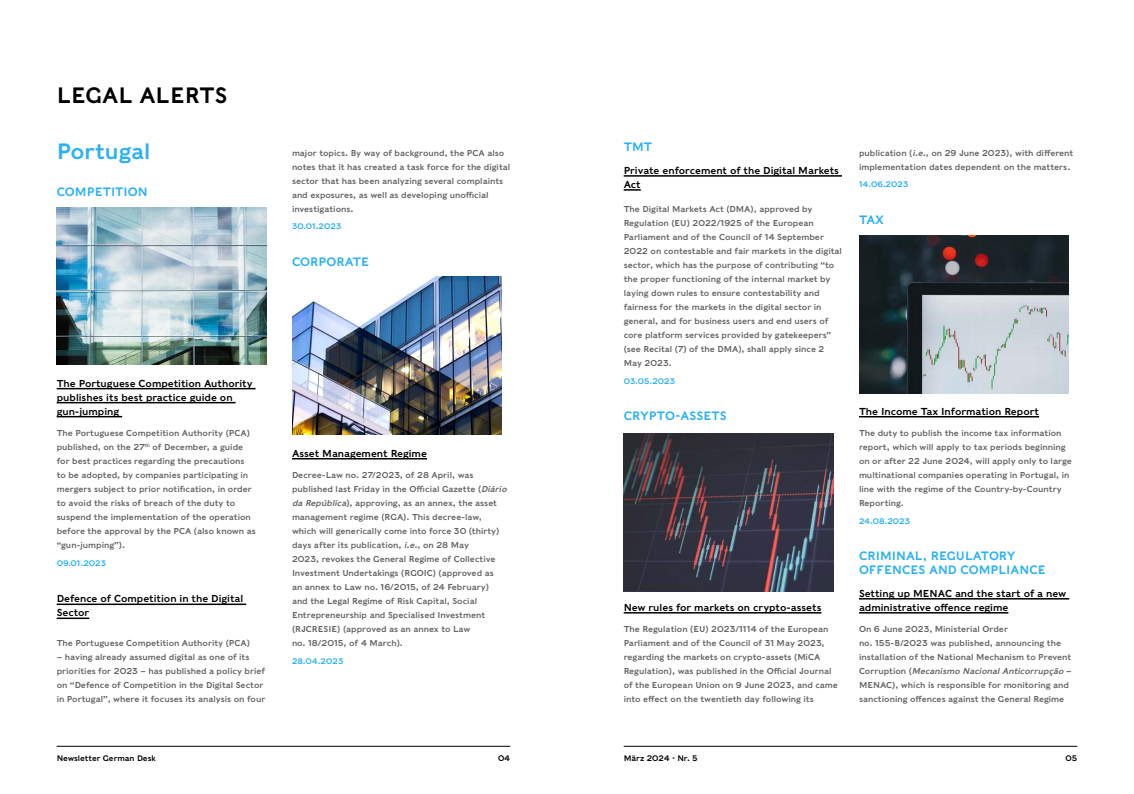
<style>
.page{position:relative;width:1134px;height:794px;background:#fff}
.page>*{position:absolute;margin:0;border:0;box-sizing:border-box;transform-origin:0 0}
.t1{font:22px "Caslons Egyptian";color:#000}
.t2{font:22px "Caslons Egyptian";color:#2ab1f5}
.t3{font:12px/14px "Caslons Egyptian";color:#2ab1f5}
.t4{font:10px/14px "Caslons Egyptian";color:#000}
.t5{font:8.5px/14px "Caslons Egyptian";color:#646464}
.t6{font:8px "Caslons Egyptian";color:#2ab1f5}
.t7{font:8px "Caslons Egyptian";color:#000}
.s1{font-style:italic}
</style>
<div class="page">
<hr style="left:57px;top:746px;width:453px;height:1px;background:#000">
<hr style="left:624px;top:746px;width:453px;height:1px;background:#000">
<hr style="left:292px;top:458px;width:135px;height:1px;background:#000">
<hr style="left:57px;top:388px;width:198px;height:1px;background:#000">
<hr style="left:57px;top:402px;width:179px;height:1px;background:#000">
<hr style="left:57px;top:416px;width:65px;height:1px;background:#000">
<hr style="left:57px;top:603px;width:189px;height:2px;background:#000">
<hr style="left:57px;top:617px;width:32px;height:2px;background:#000">
<img style="left:57px;top:207px;width:209px;height:158px">
<img style="left:292px;top:277px;width:210px;height:158px">
<hr style="left:859px;top:416px;width:180px;height:1px;background:#000">
<hr style="left:859px;top:598px;width:210px;height:1px;background:#000">
<hr style="left:859px;top:612px;width:149px;height:1px;background:#000">
<hr style="left:624px;top:175px;width:218px;height:2px;background:#000">
<svg style="left:624px;top:189px;width:17px;height:2px"></svg>
<hr style="left:624px;top:612px;width:197px;height:1px;background:#000">
<img style="left:624px;top:433px;width:209px;height:158px">
<img style="left:859px;top:236px;width:210px;height:158px">
<h1 class="t1" style="left:57px;top:81px;width:173px">LEGAL ALERTS</h1>
<h1 class="t2" style="left:57px;top:137px;width:95px">Portugal</h1>
<h2 class="t3" style="left:57px;top:185px;width:93px">COMPETITION</h2>
<p class="t5" style="left:292px;top:146px;width:220px">major topics. By way of background, the PCA also notes that it has created a task force for the digital sector that has been analyzing several complaints and exposures, as well as developing unofficial investigations.</p>
<p class="t6" style="left:292px;top:221px;width:51px">30.01.2023</p>
<h2 class="t3" style="left:292px;top:255px;width:79px">CORPORATE</h2>
<p class="t4" style="left:57px;top:376px;width:197px">The Portuguese Competition Authority publishes its best practice guide on gun‑jumping</p>
<p class="t5" style="left:57px;top:426px;width:201px">The Portuguese Competition Authority (PCA) published, on the 27<sup>th</sup> of December, a guide for best practices regarding the precautions to be adopted, by companies participating in mergers subject to prior notification, in order to avoid the risks of breach of the duty to suspend the implementation of the operation before the approval by the PCA (also known as “gun‑jumping”).</p>
<p class="t6" style="left:57px;top:557px;width:51px">09.01.2023</p>
<p class="t4" style="left:57px;top:591px;width:188px">Defence of Competition in the Digital<br>Sector</p>
<p class="t5" style="left:57px;top:636px;width:195px">The Portuguese Competition Authority (PCA)</p>
<p class="t5" style="left:57px;top:650px;width:210px">– having already assumed digital as one of its priorities for 2023 – has published a policy brief on “Defence of Competition in the Digital Sector in Portugal”, where it focuses its analysis on four</p>
<p class="t4" style="left:292px;top:446px;width:136px">Asset Management Regime</p>
<p class="t5" style="left:292px;top:468px;width:216px">Decree-Law no. 27/2023, of 28 April, was published last Friday in the Official Gazette (<span class="s1">Diário da República</span>), approving, as an annex, the asset management regime (RGA). This decree‑law, which will generically come into force 30 (thirty) days after its publication, <span class="s1">i.e.</span>, on 28 May<br>2023, revokes the General Regime of Collective Investment Undertakings (RGOIC) (approved as<br>an annex to Law no. 16/2015, of 24 February) and the Legal Regime of Risk Capital, Social Entrepreneurship and Specialised Investment (RJCRESIE) (approved as an annex to Law<br>no. 18/2015, of 4 March).</p>
<p class="t6" style="left:292px;top:655px;width:53px">28.04.2023</p>
<h2 class="t3" style="left:624px;top:140px;width:30px">TMT</h2>
<p class="t4" style="left:624px;top:163px;width:217px">Private enforcement of the Digital Markets<br>Act</p>
<p class="t5" style="left:624px;top:202px;width:220px">The Digital Markets Act (DMA), approved by Regulation (EU) 2022/1925 of the European Parliament and of the Council of 14 September 2022 on contestable and fair markets in the digital sector, which has the purpose of contributing “to the proper functioning of the internal market by laying down rules to ensure contestability and fairness for the markets in the digital sector in general, and for business users and end users of core platform services provided by gatekeepers” (see Recital (7) of the DMA), shall apply since 2<br>May 2023.</p>
<p class="t6" style="left:624px;top:375px;width:53px">03.05.2023</p>
<h2 class="t3" style="left:624px;top:409px;width:105px">CRYPTO-ASSETS</h2>
<p class="t4" style="left:624px;top:600px;width:199px">New rules for markets on crypto-assets</p>
<p class="t5" style="left:624px;top:622px;width:216px">The Regulation (EU) 2023/1114 of the European Parliament and of the Council of 31 May 2023, regarding the markets on crypto-assets (MiCA Regulation), was published in the Official Journal of the European Union on 9 June 2023, and came into effect on the twentieth day following its</p>
<p class="t5" style="left:859px;top:146px;width:216px">publication (<span class="s1">i.e.</span>, on 29 June 2023), with different implementation dates dependent on the matters.</p>
<p class="t6" style="left:859px;top:179px;width:51px">14.06.2023</p>
<h2 class="t3" style="left:859px;top:213px;width:27px">TAX</h2>
<p class="t4" style="left:859px;top:404px;width:182px">The Income Tax Information Report</p>
<p class="t5" style="left:859px;top:426px;width:214px">The duty to publish the income tax information report, which will apply to tax periods beginning on or after 22 June 2024, will apply only to large multinational companies operating in Portugal, in line with the regime of the Country-by-Country Reporting.</p>
<p class="t6" style="left:859px;top:515px;width:53px">24.08.2023</p>
<h2 class="t3" style="left:859px;top:549px;width:188px">CRIMINAL, REGULATORY<br>OFFENCES AND COMPLIANCE</h2>
<p class="t4" style="left:859px;top:586px;width:209px">Setting up MENAC and the start of a new administrative offence regime</p>
<p class="t5" style="left:859px;top:622px;width:214px">On 6 June 2023, Ministerial Order<br>no. 155‑B/2023 was published, announcing the installation of the National Mechanism to Prevent Corruption (<span class="s1">Mecanismo Nacional Anticorrupção</span> – MENAC), which is responsible for monitoring and sanctioning offences against the General Regime</p>
<p class="t7" style="left:57px;top:753px;width:101px">Newsletter German Desk</p>
<p class="t7" style="left:498px;top:753px;width:14px">04</p>
<p class="t7" style="left:624px;top:753px;width:76px">März 2024 · Nr. 5</p>
<p class="t7" style="left:1065px;top:753px;width:13px">05</p>
</div>
